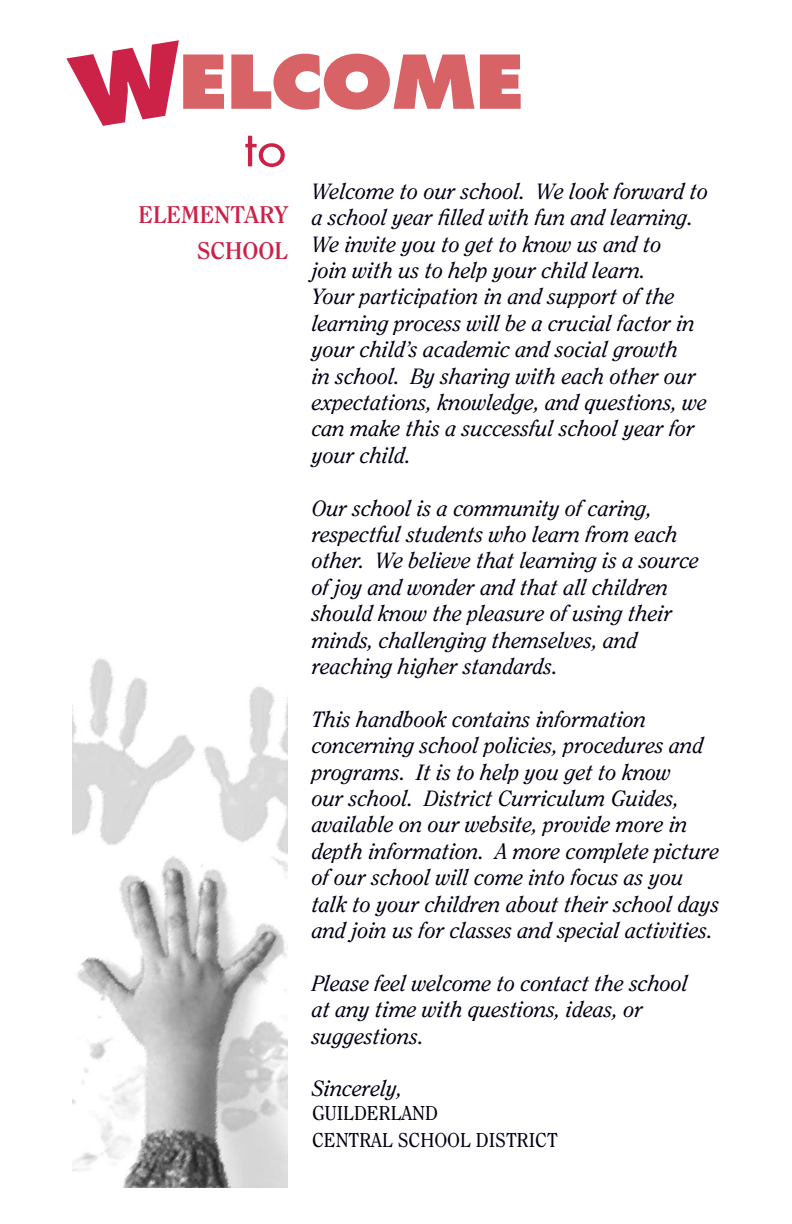
<style>
.page{position:relative;width:792px;height:1224px;background:#fff}
.page>*{position:absolute;margin:0;border:0;box-sizing:border-box;transform-origin:0 0}
.t1{font:800 72px "Futura Std";letter-spacing:-.02em;color:#d76366;scale:1.1 1}
.t2{font:48px "Futura Std";color:#cd2248;scale:1.1 1}
.t3{font:700 24px/36px "Clearface Std";color:#cd2248;text-align:right}
.welcome_text{font:italic 22px/26.4px "Clearface Std";color:#000015}
.t4{font:20px "Clearface Std";color:#000015}
</style>
<div class="page">
<img style="left:72px;top:658px;width:216px;height:530px">
<h1 class="t1" style="left:179px;top:36px;width:316px">ELCOME</h1>
<h2 class="t2" style="left:244px;top:118px;width:40px">to</h2>
<p class="t3" style="left:139px;top:196px;width:151px">ELEMENTARY<br>SCHOOL</p>
<p class="welcome_text" style="left:312px;top:178px;width:398px">Welcome to our school. We look forward to a school year filled with fun and learning.<br>We invite you to get to know us and to<br>join with us to help your child learn.<br>Your participation in and support of the learning process will be a crucial factor in your child’s academic and social growth<br>in school. By sharing with each other our expectations, knowledge, and questions, we can make this a successful school year for your child.</p>
<p class="welcome_text" style="left:312px;top:495px;width:389px">Our school is a community of caring, respectful students who learn from each other. We believe that learning is a source of joy and wonder and that all children should know the pleasure of using their minds, challenging themselves, and reaching higher standards.</p>
<p class="welcome_text" style="left:312px;top:706px;width:409px">This handbook contains information concerning school policies, procedures and programs. It is to help you get to know<br>our school. District Curriculum Guides, available on our website, provide more in depth information. A more complete picture of our school will come into focus as you talk to your children about their school days and join us for classes and special activities.</p>
<p class="welcome_text" style="left:312px;top:970px;width:378px">Please feel welcome to contact the school at any time with questions, ideas, or suggestions.</p>
<p class="welcome_text" style="left:312px;top:1076px;width:92px">Sincerely,</p>
<p class="t4" style="left:312px;top:1101px;width:128px">GUILDERLAND</p>
<p class="t4" style="left:312px;top:1128px;width:247px">CENTRAL SCHOOL DISTRICT</p>
</div>
